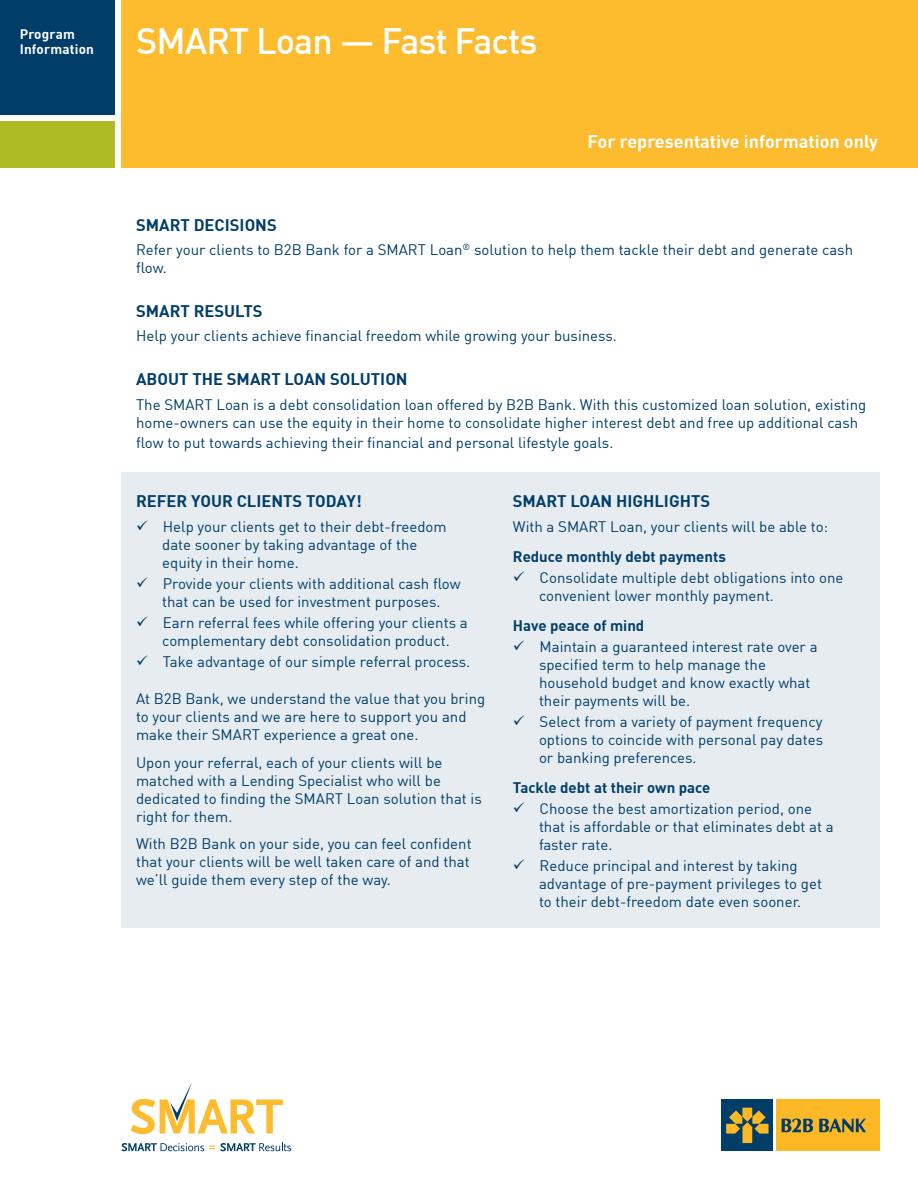
<style>
.page{position:relative;width:918px;height:1188px;background:#fff}
.page>*{position:absolute;margin:0;border:0;box-sizing:border-box;transform-origin:0 0}
.Main_Header{font:500 36px "DIN";letter-spacing:-.025em;color:#fff}
.t1{font:700 18px "DIN";color:#fff}
.Header_-_CAPS{font:700 16.5px "DIN";color:#003e69}
.Body{font:15px/18px "DIN";color:#003e69}
.Body-2{font:700 15px "DIN";color:#003e69}
.Top_Left_info{font:700 13.5px "DIN";letter-spacing:.015em;color:#fff}
</style>
<div class="page">
<div style="left:122px;top:472px;width:758px;height:455px;background:#e6ecf0"></div>
<div style="left:122px;top:0;width:796px;height:167px;background:#fdbb2e"></div>
<div style="left:0;top:0;width:115px;height:115px;background:#003e69"></div>
<div style="left:0;top:121px;width:115px;height:47px;background:#afbb25"></div>
<svg style="left:131px;top:1082px;width:152px;height:52px"></svg>
<svg style="left:121px;top:1142px;width:170px;height:9px"></svg>
<div style="left:721px;top:1099px;width:52px;height:52px;background:#003e69"></div>
<svg style="left:726px;top:1108px;width:43px;height:35px"></svg>
<div style="left:777px;top:1099px;width:103px;height:52px;background:#fcb825"></div>
<svg style="left:782px;top:1118px;width:31px;height:14px"></svg>
<svg style="left:819px;top:1119px;width:47px;height:13px"></svg>
<p class="Top_Left_info" style="left:20px;top:25px;width:57px">Program</p>
<p class="Top_Left_info" style="left:20px;top:41px;width:76px">Information</p>
<p class="Main_Header" style="left:136px;top:18px;width:403px">SMART Loan — Fast Facts</p>
<p class="t1" style="left:588px;top:130px;width:292px">For representative information only</p>
<p class="Header_-_CAPS" style="left:136px;top:215px;width:142px">SMART DECISIONS</p>
<p class="Body" style="left:136px;top:241px;width:719px">Refer your clients to B2B Bank for a SMART Loan<sup>®</sup> solution to help them tackle their debt and generate cash flow.</p>
<p class="Header_-_CAPS" style="left:136px;top:301px;width:128px">SMART RESULTS</p>
<p class="Body" style="left:136px;top:327px;width:482px">Help your clients achieve financial freedom while growing your business.</p>
<p class="Header_-_CAPS" style="left:136px;top:368px;width:273px">ABOUT THE SMART LOAN SOLUTION</p>
<p class="Body" style="left:136px;top:395px;width:732px">The SMART Loan is a debt consolidation loan offered by B2B Bank. With this customized loan solution, existing home-owners can use the equity in their home to consolidate higher interest debt and free up additional cash</p>
<p class="Body" style="left:136px;top:433px;width:479px">flow to put towards achieving their financial and personal lifestyle goals.</p>
<p class="Header_-_CAPS" style="left:136px;top:491px;width:227px">REFER YOUR CLIENTS TODAY!</p>
<p class="Body" style="left:162px;top:517px;width:286px;text-indent:-26px">✓ Help your clients get to their debt-freedom date sooner by taking advantage of the equity in their home.</p>
<p class="Body" style="left:136px;top:574px;width:326px;text-align:center">✓ Provide your clients with additional cash flow that can be used for investment purposes.</p>
<p class="Body" style="left:136px;top:613px;width:333px;text-align:center">✓ Earn referral fees while offering your clients a complementary debt consolidation product.</p>
<p class="Body" style="left:136px;top:652px;width:336px">✓ Take advantage of our simple referral process.</p>
<p class="Body" style="left:136px;top:689px;width:351px">At B2B Bank, we understand the value that you bring to your clients and we are here to support you and make their SMART experience a great one.</p>
<p class="Body" style="left:136px;top:753px;width:347px">Upon your referral, each of your clients will be matched with a Lending Specialist who will be dedicated to finding the SMART Loan solution that is right for them.</p>
<p class="Body" style="left:136px;top:835px;width:337px">With B2B Bank on your side, you can feel confident that your clients will be well taken care of and that we’ll guide them every step of the way.</p>
<p class="Header_-_CAPS" style="left:513px;top:491px;width:199px">SMART LOAN HIGHLIGHTS</p>
<p class="Body" style="left:513px;top:517px;width:317px">With a SMART Loan, your clients will be able to:</p>
<p class="Body-2" style="left:513px;top:547px;width:215px">Reduce monthly debt payments</p>
<p class="Body" style="left:539px;top:568px;width:306px;text-indent:-26px">✓ Consolidate multiple debt obligations into one convenient lower monthly payment.</p>
<p class="Body-2" style="left:513px;top:616px;width:133px">Have peace of mind</p>
<p class="Body" style="left:539px;top:637px;width:280px;text-indent:-26px">✓ Maintain a guaranteed interest rate over a specified term to help manage the household budget and know exactly what their payments will be.</p>
<p class="Body" style="left:539px;top:712px;width:286px;text-align:justify;text-indent:-26px">✓ Select from a variety of payment frequency options to coincide with personal pay dates or banking preferences.</p>
<p class="Body-2" style="left:513px;top:778px;width:199px">Tackle debt at their own pace</p>
<p class="Body" style="left:513px;top:799px;width:301px">✓ Choose the best amortization period, one</p>
<p class="Body" style="left:539px;top:817px;width:296px">that is affordable or that eliminates debt at a faster rate.</p>
<p class="Body" style="left:539px;top:856px;width:284px;text-indent:-26px">✓ Reduce principal and interest by taking advantage of pre-payment privileges to get to their debt-freedom date even sooner.</p>
</div>
